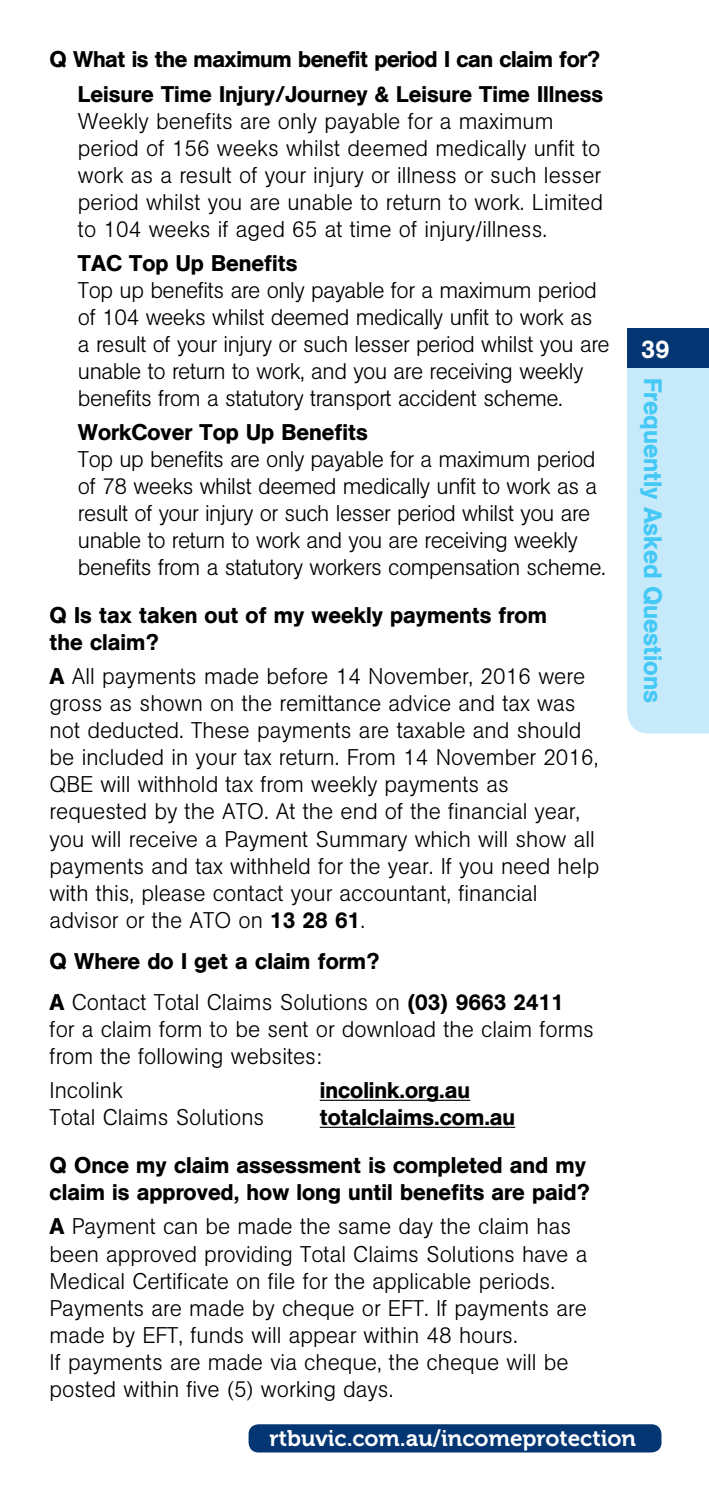
<style>
.page{position:relative;width:709px;height:1489px;background:#fff}
.page>*{position:absolute;margin:0;border:0;box-sizing:border-box;transform-origin:0 0}
.t1{font:500 25px "AG Book BQ";color:#44c8f5}
.t2{font:500 25px "AG Book BQ";color:#fff}
.t3{font:300 22.5px/27px "AG Book BQ";color:#000}
.t4{font:300 22.5px/27px "AG Book BQ";letter-spacing:-.02em;color:#000}
.t5{font:500 22.5px/34px "AG Book BQ";color:#000}
.t6{font:22.5px "Museo 700";color:#fff}
.s1{font-weight:500}
.s2{font-weight:300}
</style>
<div class="page">
<div style="left:627px;top:367px;width:82px;height:366px;background:#c7eafb"></div>
<div style="left:627px;top:328px;width:82px;height:39px;background:#043673"></div>
<hr style="left:320px;top:1099px;width:150px;height:1px;background:#000">
<hr style="left:320px;top:1126px;width:195px;height:1px;background:#000">
<div style="left:248px;top:1424px;width:413px;height:28px;background:#043673;border-radius:10px"></div>
<p class="t5" style="left:50px;top:42px;width:555px;text-align:right">Q What is the maximum benefit period I can claim for?<br>Leisure Time Injury/Journey &amp; Leisure Time Illness</p>
<p class="t3" style="left:78px;top:107px;width:526px">Weekly benefits are only payable for a maximum period of 156 weeks whilst deemed medically unfit to work as a result of your injury or illness or such lesser period whilst you are unable to return to work. Limited to 104 weeks if aged 65 at time of injury/illness.</p>
<p class="t5" style="left:78px;top:246px;width:221px">TAC Top Up Benefits</p>
<p class="t4" style="left:78px;top:276px;width:533px">Top up benefits are only payable for a maximum period of 104 weeks whilst deemed medically unfit to work as a result of your injury or such lesser period whilst you are unable to return to work, and you are receiving weekly benefits from a statutory transport accident scheme.</p>
<p class="t5" style="left:78px;top:415px;width:291px">WorkCover Top Up Benefits</p>
<p class="t4" style="left:78px;top:445px;width:529px">Top up benefits are only payable for a maximum period of 78 weeks whilst deemed medically unfit to work as a result of your injury or such lesser period whilst you are unable to return to work and you are receiving weekly benefits from a statutory workers compensation scheme.</p>
<p class="t5" style="left:50px;top:602px;width:499px;line-height:27px">Q Is tax taken out of my weekly payments from the claim?</p>
<p class="t3" style="left:50px;top:663px;width:551px"><span class="s1">A</span> All payments made before 14 November, 2016 were gross as shown on the remittance advice and tax was not deducted. These payments are taxable and should be included in your tax return. From 14 November 2016, QBE will withhold tax from weekly payments as requested by the ATO. At the end of the financial year, you will receive a Payment Summary which will show all payments and tax withheld for the year. If you need help with this, please contact your accountant, financial advisor or the ATO on <span class="s1">13 28 61</span>.</p>
<p class="t5" style="left:50px;top:940px;width:516px;line-height:41.2px">Q Where do I get a claim form?<br>A <span class="s2">Contact Total Claims Solutions on</span> (03) 9663 2411</p>
<p class="t3" style="left:50px;top:1015px;width:546px">for a claim form to be sent or download the claim forms from the following websites:</p>
<p class="t3" style="left:50px;top:1076px;width:75px">Incolink</p>
<p class="t5" style="left:320px;top:1073px;width:152px">incolink.org.au</p>
<p class="t3" style="left:50px;top:1103px;width:216px">Total Claims Solutions</p>
<p class="t2" style="left:641px;top:334px;width:30px">39</p>
<p class="t1" style="left:668px;top:377px;width:327px;rotate:90deg">Frequently Asked Questions</p>
<p class="t5" style="left:50px;top:1092px;width:538px;line-height:48.2px;text-indent:270px">totalclaims.com.au<br>Q Once my claim assessment is completed and my</p>
<p class="t5" style="left:50px;top:1175px;width:542px">claim is approved, how long until benefits are paid?<br>A <span class="s2">Payment can be made the same day the claim has</span></p>
<p class="t3" style="left:50px;top:1240px;width:539px">been approved providing Total Claims Solutions have a Medical Certificate on file for the applicable periods.<br>Payments are made by cheque or EFT. If payments are made by EFT, funds will appear within 48 hours.<br>If payments are made via cheque, the cheque will be posted within five (5) working days.</p>
<p class="t6" style="left:269px;top:1425px;width:368px">rtbuvic.com.au/incomeprotection</p>
</div>
